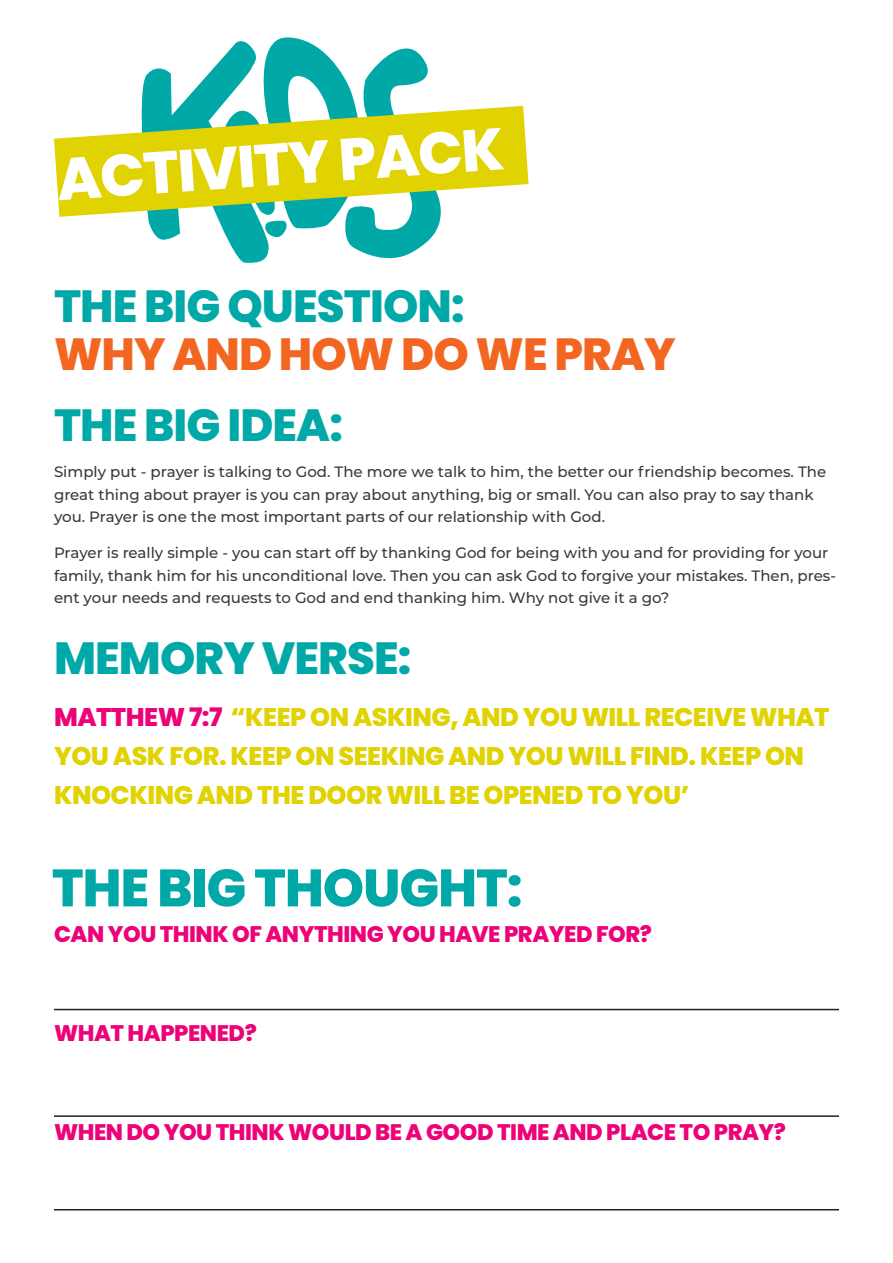
<style>
.page{position:relative;width:893px;height:1263px;background:#fff}
.page>*{position:absolute;margin:0;border:0;box-sizing:border-box;transform-origin:0 0}
.t1{font:800 58.95px "Poppins";color:#fff}
.t2{font:800 52.5px "Poppins";letter-spacing:-.02em;color:#00a9a8}
.t3{font:800 45px "Poppins";letter-spacing:-.02em;color:#00a9a8}
.t4{font:800 45px "Poppins";letter-spacing:-.02em;color:#f36621}
.t5{font:800 25.5px/39px "Poppins";letter-spacing:-.02em;color:#e1d201}
.t6{font:800 22.5px "Poppins";letter-spacing:-.02em;color:#ed0277}
.t7{font:500 15px/22.5px "Montserrat";color:#353b40}
.s1{color:#ed0277}
</style>
<div class="page">
<svg style="left:141px;top:37px;width:300px;height:226px"></svg>
<svg style="left:54px;top:106px;width:475px;height:111px;fill:#e1d201"></svg>
<hr style="left:54px;top:1009px;width:785px;height:1px;background:#231f20">
<hr style="left:54px;top:1115px;width:785px;height:2px;background:#231f20">
<hr style="left:54px;top:1209px;width:785px;height:1px;background:#231f20">
<h1 class="t1" style="left:54px;top:146px;width:450px;rotate:-4deg">ACTIVITY PACK</h1>
<h3 class="t3" style="left:54px;top:280px;width:412px">THE BIG QUESTION:</h3>
<h3 class="t4" style="left:54px;top:328px;width:623px">WHY AND HOW DO WE PRAY</h3>
<h3 class="t3" style="left:54px;top:399px;width:290px">THE BIG IDEA:</h3>
<p class="t7" style="left:54px;top:460px;width:774px">Simply put - prayer is talking to God. The more we talk to him, the better our friendship becomes. The great thing about prayer is you can pray about anything, big or small. You can also pray to say thank you. Prayer is one the most important parts of our relationship with God.</p>
<p class="t7" style="left:54px;top:541px;width:784px">Prayer is really simple - you can start off by thanking God for being with you and for providing for your family, thank him for his unconditional love. Then you can ask God to forgive your mistakes. Then, pres&shy;ent your needs and requests to God and end thanking him. Why not give it a go?</p>
<h3 class="t3" style="left:54px;top:632px;width:359px">MEMORY VERSE:</h3>
<h3 class="t5" style="left:54px;top:698px;width:777px"><span class="s1">MATTHEW 7:7</span> “KEEP ON ASKING, AND YOU WILL RECEIVE WHAT<br>YOU ASK FOR. KEEP ON SEEKING AND YOU WILL FIND. KEEP ON<br>KNOCKING AND THE DOOR WILL BE OPENED TO YOU’</h3>
<h2 class="t2" style="left:52px;top:857px;width:472px">THE BIG THOUGHT:</h2>
<h3 class="t6" style="left:54px;top:921px;width:599px">CAN YOU THINK OF ANYTHING YOU HAVE PRAYED FOR?</h3>
<h3 class="t6" style="left:54px;top:1020px;width:204px">WHAT HAPPENED?</h3>
<h3 class="t6" style="left:54px;top:1119px;width:733px">WHEN DO YOU THINK WOULD BE A GOOD TIME AND PLACE TO PRAY?</h3>
</div>
